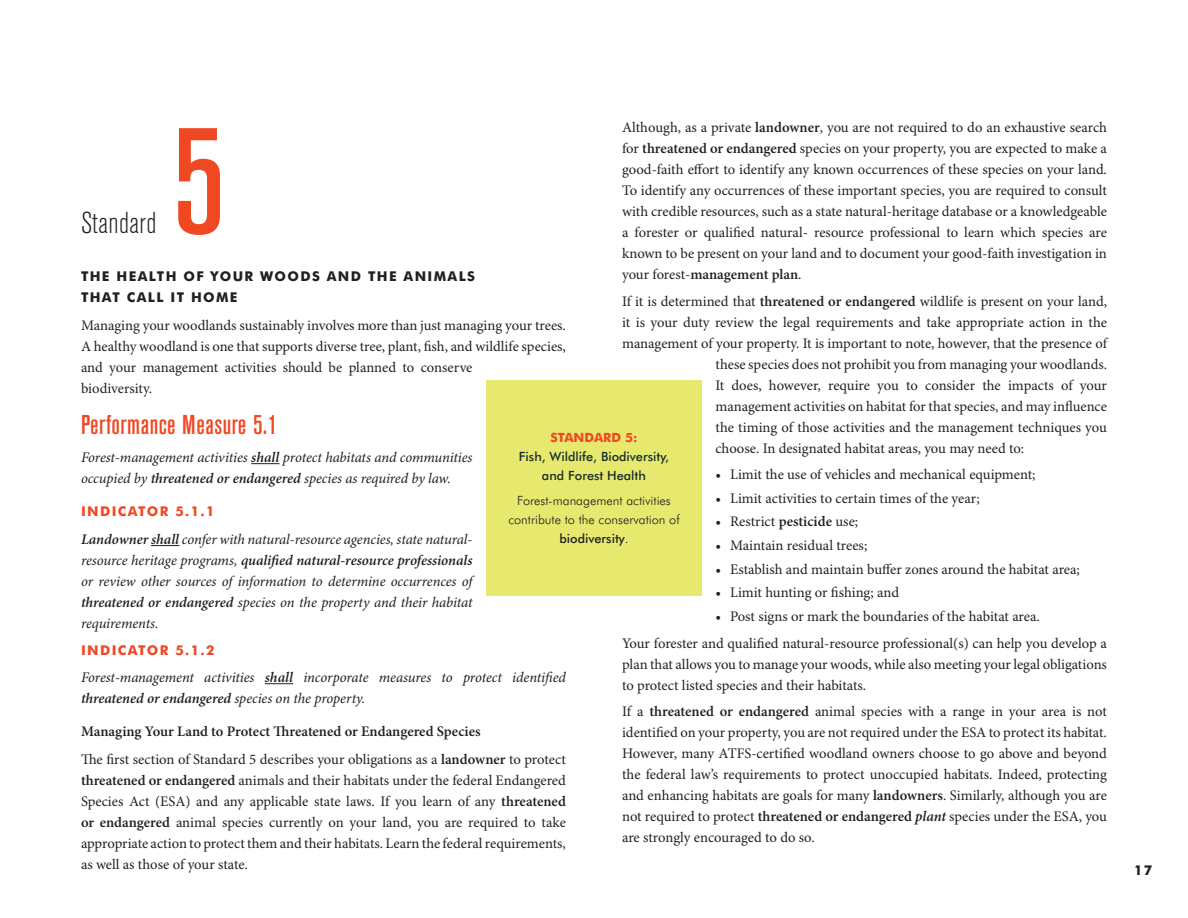
<style>
.page{position:relative;width:1188px;height:918px;background:#fff}
.page>*{position:absolute;margin:0;border:0;box-sizing:border-box;transform-origin:0 0}
.head{font:500 condensed 150px "Akzidenz Grotesk BE";color:#f04822}
.head-2{font:300 condensed 30px "Akzidenz Grotesk BE";letter-spacing:.02em;color:#231f20}
.performance_measure{font:500 condensed 27px "Akzidenz Grotesk BE";letter-spacing:.02em;color:#f04822}
.text{font:14.7px/21px "Minion Pro";letter-spacing:-.005em;color:#231f20;text-align:justify}
.text_italic{font:italic 14.7px/21px "Minion Pro";letter-spacing:-.01em;color:#231f20}
.text_space_after{font:14.7px/21px "Minion Pro";letter-spacing:-.005em;color:#231f20}
.text_space_after-2{font:600 14.7px "Minion Pro";letter-spacing:-.005em;color:#231f20}
.first_subhead{font:700 13.5px/21px "Futura BT";letter-spacing:.1em;color:#231f20}
.indicator_subhead{font:700 13.5px "Futura BT";letter-spacing:.1em;color:#f04822}
.t1{font:300 12.75px/18.8px "Futura BT";color:#231f20;text-align:center}
.t2{font:500 12.75px/18.8px "Futura BT";color:#162e2a;text-align:center}
.s1{font-weight:600}
.s2{font-weight:600;font-style:italic}
.s3{font-weight:700;color:#f04822}
.s4{font-weight:500}
</style>
<div class="page">
<svg style="left:251px;top:463px;width:29px;height:1px"></svg>
<svg style="left:151px;top:545px;width:28px;height:1px"></svg>
<svg style="left:265px;top:683px;width:28px;height:1px"></svg>
<div style="left:486px;top:380px;width:216px;height:216px;background:#e7e96f"></div>
<p class="text" style="left:622px;top:118px;width:486px">Although, as a private <span class="s1">landowner</span>, you are not required to do an exhaustive search for <span class="s1">threatened or endangered</span> species on your property, you are expected to make a good-faith effort to identify any known occurrences of these species on your land.<br>To identify any occurrences of these important species, you are required to consult with credible resources, such as a state natural-heritage database or a knowledgeable a forester or qualified natural- resource professional to learn which species are known to be present on your land and to document your good-faith investigation in your forest-<span class="s1">management plan</span>.</p>
<p class="text" style="left:622px;top:291px;width:486px">If it is determined that <span class="s1">threatened or endangered</span> wildlife is present on your land,</p>
<p class="text" style="left:622px;top:312px;width:486px">it is your duty review the legal requirements and take appropriate action in the</p>
<p class="text" style="left:622px;top:333px;width:486px">management of your property. It is important to note, however, that the presence of</p>
<p class="text" style="left:716px;top:354px;width:393px">these species does not prohibit you from managing your woodlands.</p>
<p class="text" style="left:716px;top:375px;width:393px">It does, however, require you to consider the impacts of your</p>
<p class="text" style="left:716px;top:396px;width:393px">management activities on habitat for that species, and may influence</p>
<p class="text" style="left:716px;top:417px;width:393px">the timing of those activities and the management techniques you</p>
<p class="text" style="left:716px;top:438px;width:310px">choose. In designated habitat areas, you may need to:</p>
<p class="text" style="left:716px;top:464px;width:322px">• Limit the use of vehicles and mechanical equipment;</p>
<p class="text" style="left:716px;top:488px;width:266px">• Limit activities to certain times of the year;</p>
<p class="text" style="left:716px;top:512px;width:144px">• Restrict <span class="s1">pesticide</span> use;</p>
<p class="text" style="left:716px;top:535px;width:153px">• Maintain residual trees;</p>
<p class="text" style="left:716px;top:559px;width:366px">• Establish and maintain buffer zones around the habitat area;</p>
<p class="text" style="left:716px;top:583px;width:185px">• Limit hunting or fishing; and</p>
<p class="text" style="left:716px;top:607px;width:326px">• Post signs or mark the boundaries of the habitat area.</p>
<p class="text" style="left:622px;top:633px;width:486px">Your forester and qualified natural-resource professional(s) can help you develop a plan that allows you to manage your woods, while also meeting your legal obligations to protect listed species and their habitats.</p>
<p class="text" style="left:622px;top:701px;width:486px">If a <span class="s1">threatened or endangered</span> animal species with a range in your area is not identified on your property, you are not required under the ESA to protect its habitat.<br>However, many ATFS-certified woodland owners choose to go above and beyond the federal law’s requirements to protect unoccupied habitats. Indeed, protecting and enhancing habitats are goals for many <span class="s1">landowners</span>. Similarly, although you are not required to protect <span class="s1">threatened or endangered</span> <span class="s2">plant</span> species under the ESA, you are strongly encouraged to do so.</p>
<p class="head" style="left:172px;top:99px;width:55px">5</p>
<p class="first_subhead" style="left:81px;top:266px;width:396px">THE HEALTH OF YOUR WOODS AND THE ANIMALS<br>THAT CALL IT HOME</p>
<p class="text_space_after" style="left:81px;top:316px;width:486px">Managing your woodlands sustainably involves more than just managing your trees.<br>A healthy woodland is one that supports diverse tree, plant, fish, and wildlife species, and your management activities should be planned to conserve<br>biodiversity.</p>
<p class="performance_measure" style="left:81px;top:410px;width:198px">Performance Measure 5.1</p>
<p class="text_italic" style="left:81px;top:448px;width:393px">Forest-management activities <span class="s1">shall</span> protect habitats and communities occupied by <span class="s1">threatened or endangered</span> species as required by law.</p>
<p class="indicator_subhead" style="left:81px;top:503px;width:135px">INDICATOR 5.1.1</p>
<p class="text_italic" style="left:81px;top:530px;width:393px;text-align:justify"><span class="s1">Landowner shall</span> confer with natural-resource agencies, state natural&shy;resource heritage programs, <span class="s1">qualified natural-resource professionals </span>or review other sources of information to determine occurrences of <span class="s1">threatened or endangered</span> species on the property and their habitat requirements.</p>
<p class="indicator_subhead" style="left:81px;top:641px;width:135px">INDICATOR 5.1.2</p>
<p class="text_italic" style="left:81px;top:668px;width:486px">Forest-management activities <span class="s1">shall</span> incorporate measures to protect identified <span class="s1">threatened or endangered</span> species on the property.</p>
<p class="text_space_after-2" style="left:81px;top:723px;width:401px">Managing Your Land to Protect Threatened or Endangered Species</p>
<p class="text" style="left:81px;top:750px;width:486px">The first section of Standard 5 describes your obligations as a <span class="s1">landowner</span> to protect <span class="s1">threatened or endangered</span> animals and their habitats under the federal Endangered Species Act (ESA) and any applicable state laws. If you learn of any <span class="s1">threatened or endangered</span> animal species currently on your land, you are required to take appropriate action to protect them and their habitats. Learn the federal requirements, as well as those of your state.</p>
<p class="head-2" style="left:81px;top:207px;width:77px">Standard</p>
<p class="t2" style="left:519px;top:428px;width:152px"><span class="s3">STANDARD 5:<br></span>Fish, Wildlife, Biodiversity, and Forest Health</p>
<p class="t1" style="left:508px;top:491px;width:173px">Forest-management activities contribute to the conservation of <span class="s4">biodiversity</span>.</p>
<p class="first_subhead" style="left:1134px;top:859px;width:20px">17</p>
</div>
